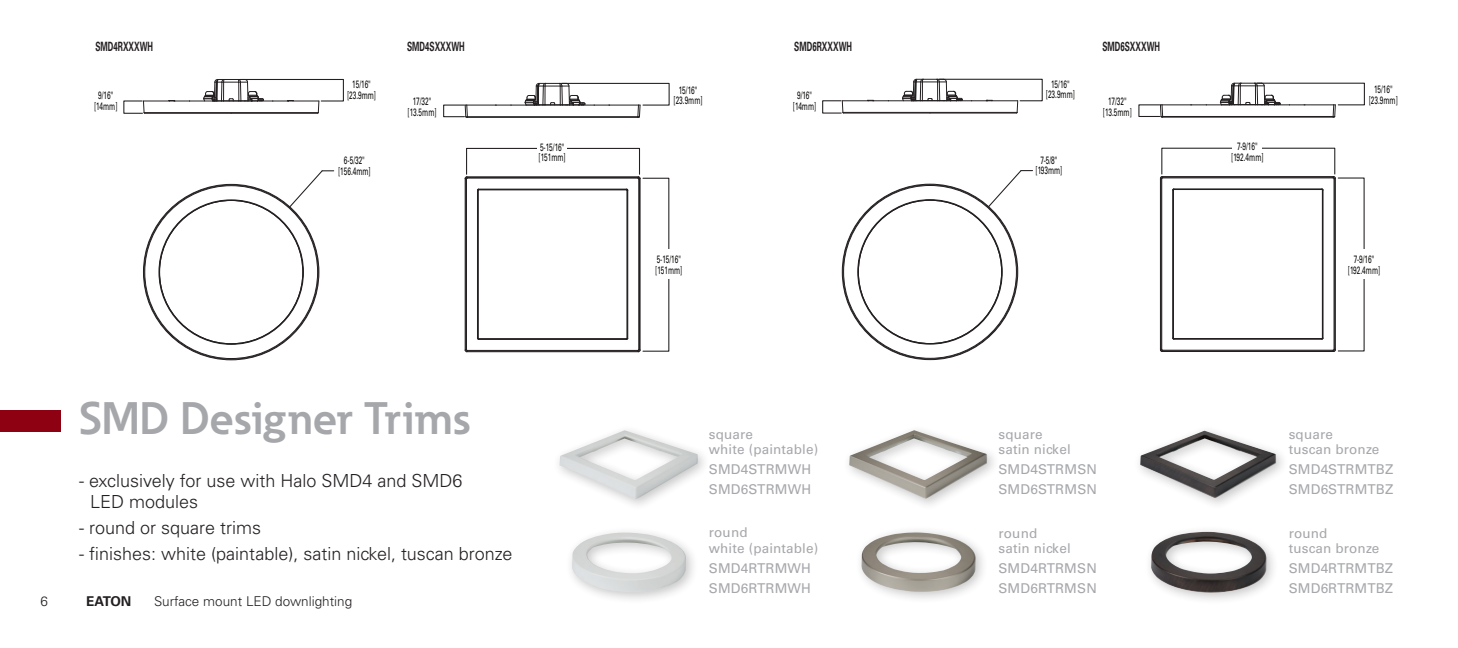
<style>
.page{position:relative;width:1458px;height:648px;background:#fff}
.page>*{position:absolute;margin:0;border:0;box-sizing:border-box;transform-origin:0 0}
.t1{font:700 45px "Eaton";color:#a6a7ab}
.t2{font:300 18px/21.6px "Univers LT Std";color:#231f20}
.t3{font:13.5px/15.8px "Univers LT Std";letter-spacing:.01em;color:#a6a7ab}
.t4{font:300 13.5px "Univers LT Std";color:#231f20}
.t5{font:700 13.5px "Univers LT Std";letter-spacing:-.02em;color:#231f20}
.t6{font:700 12.83px "Univers LT Std";color:#231f20;scale:.61 1}
.t7{font:10.8px/10.8px "Univers LT Std";color:#040503;text-align:center;scale:.61 1}
</style>
<div class="page">
<svg style="left:143px;top:102px;width:2px;height:12px"></svg>
<hr style="left:143px;top:101px;width:176px;height:1px;background:#231f20">
<hr style="left:145px;top:113px;width:86px;height:1px;background:#231f20">
<svg style="left:169px;top:100px;width:7px;height:2px"></svg>
<hr style="left:144px;top:112px;width:174px;height:1px;background:#231f20">
<svg style="left:203px;top:78px;width:141px;height:36px"></svg>
<div style="left:123px;top:100px;width:20px;height:14px;border:1px solid #231f20"></div>
<svg style="left:288px;top:170px;width:46px;height:38px"></svg>
<hr style="left:467px;top:116px;width:171px;height:1px;background:#231f20">
<hr style="left:467px;top:105px;width:171px;height:1px;background:#231f20">
<hr style="left:467px;top:117px;width:171px;height:1px;background:#231f20">
<svg style="left:465px;top:105px;width:3px;height:13px"></svg>
<hr style="left:467px;top:350px;width:171px;height:1px;background:#231f20">
<hr style="left:477px;top:190px;width:1px;height:148px;background:#231f20">
<hr style="left:479px;top:339px;width:148px;height:1px;background:#231f20">
<hr style="left:467px;top:178px;width:171px;height:1px;background:#231f20">
<hr style="left:638px;top:179px;width:1px;height:171px;background:#231f20">
<hr style="left:466px;top:179px;width:1px;height:171px;background:#231f20">
<hr style="left:639px;top:179px;width:1px;height:171px;background:#231f20">
<hr style="left:467px;top:177px;width:171px;height:1px;background:#231f20">
<hr style="left:479px;top:338px;width:148px;height:1px;background:#231f20">
<hr style="left:478px;top:190px;width:1px;height:148px;background:#231f20">
<hr style="left:627px;top:190px;width:1px;height:148px;background:#231f20">
<hr style="left:479px;top:189px;width:148px;height:1px;background:#231f20">
<hr style="left:467px;top:351px;width:171px;height:1px;background:#231f20">
<hr style="left:465px;top:178px;width:1px;height:172px;background:#231f20">
<hr style="left:640px;top:178px;width:1px;height:172px;background:#231f20">
<hr style="left:467px;top:176px;width:171px;height:1px;background:#231f20">
<svg style="left:524px;top:82px;width:146px;height:36px"></svg>
<div style="left:443px;top:105px;width:22px;height:12px;border:1px solid #231f20"></div>
<div style="left:466px;top:148px;width:174px;height:27px;border:1px solid #231f20"></div>
<div style="left:537px;top:142px;width:30px;height:7px;background:#fff"></div>
<svg style="left:842px;top:101px;width:2px;height:13px"></svg>
<hr style="left:842px;top:100px;width:176px;height:1px;background:#231f20">
<hr style="left:844px;top:113px;width:86px;height:1px;background:#231f20">
<hr style="left:843px;top:112px;width:174px;height:1px;background:#231f20">
<svg style="left:902px;top:78px;width:141px;height:36px"></svg>
<div style="left:822px;top:100px;width:20px;height:14px;border:1px solid #231f20"></div>
<svg style="left:987px;top:170px;width:46px;height:38px"></svg>
<hr style="left:1163px;top:116px;width:170px;height:1px;background:#231f20">
<hr style="left:1162px;top:104px;width:172px;height:1px;background:#231f20">
<hr style="left:1163px;top:117px;width:170px;height:1px;background:#231f20">
<svg style="left:1160px;top:104px;width:3px;height:14px"></svg>
<hr style="left:1163px;top:350px;width:170px;height:1px;background:#231f20">
<hr style="left:1323px;top:190px;width:1px;height:148px;background:#231f20">
<hr style="left:1172px;top:190px;width:1px;height:148px;background:#231f20">
<hr style="left:1174px;top:339px;width:148px;height:1px;background:#231f20">
<hr style="left:1163px;top:178px;width:170px;height:1px;background:#231f20">
<hr style="left:1161px;top:179px;width:1px;height:170px;background:#231f20">
<hr style="left:1334px;top:179px;width:1px;height:170px;background:#231f20">
<hr style="left:1163px;top:177px;width:170px;height:1px;background:#231f20">
<hr style="left:1174px;top:338px;width:148px;height:1px;background:#231f20">
<hr style="left:1173px;top:190px;width:1px;height:148px;background:#231f20">
<hr style="left:1322px;top:190px;width:1px;height:148px;background:#231f20">
<hr style="left:1174px;top:189px;width:148px;height:1px;background:#231f20">
<hr style="left:1162px;top:351px;width:172px;height:1px;background:#231f20">
<hr style="left:1160px;top:178px;width:1px;height:172px;background:#231f20">
<hr style="left:1335px;top:178px;width:1px;height:172px;background:#231f20">
<hr style="left:1162px;top:176px;width:172px;height:1px;background:#231f20">
<svg style="left:1220px;top:82px;width:145px;height:36px"></svg>
<div style="left:1138px;top:104px;width:22px;height:13px;border:1px solid #231f20"></div>
<div style="left:1161px;top:148px;width:174px;height:27px;border:1px solid #231f20"></div>
<div style="left:1233px;top:142px;width:29px;height:7px;background:#fff"></div>
<div style="left:0;top:410px;width:61px;height:22px;background:#8d0113"></div>
<img style="left:560px;top:430px;width:138px;height:69px">
<div style="left:566px;top:526px;width:132px;height:78px;background:#231f20;opacity:.25"></div>
<img style="left:572px;top:533px;width:114px;height:60px">
<img style="left:849px;top:430px;width:138px;height:69px">
<div style="left:855px;top:525px;width:133px;height:80px;background:#231f20;opacity:.25"></div>
<img style="left:861px;top:532px;width:115px;height:61px">
<img style="left:1140px;top:431px;width:136px;height:68px">
<div style="left:1144px;top:525px;width:136px;height:81px;background:#231f20;opacity:.25"></div>
<img style="left:1151px;top:532px;width:116px;height:62px">
<p class="t6" style="left:95px;top:39px;width:96px">SMD4RXXXWH</p>
<p class="t6" style="left:407px;top:39px;width:96px">SMD4SXXXWH</p>
<p class="t6" style="left:794px;top:39px;width:96px">SMD6RXXXWH</p>
<p class="t6" style="left:1102px;top:39px;width:96px">SMD6SXXXWH</p>
<p class="t7" style="left:94px;top:90px;width:40px">9/16" [14mm]</p>
<p class="t7" style="left:347px;top:79px;width:49px">15/16" [23.9mm]</p>
<p class="t7" style="left:408px;top:96px;width:49px">17/32" [13.5mm]</p>
<p class="t7" style="left:674px;top:84px;width:49px">15/16" [23.9mm]</p>
<p class="t7" style="left:793px;top:90px;width:40px">9/16" [14mm]</p>
<p class="t7" style="left:1046px;top:79px;width:49px">15/16" [23.9mm]</p>
<p class="t7" style="left:1103px;top:96px;width:49px">17/32" [13.5mm]</p>
<p class="t7" style="left:1369px;top:84px;width:49px">15/16" [23.9mm]</p>
<p class="t7" style="left:338px;top:155px;width:55px">6-5/32" [156.4mm]</p>
<p class="t7" style="left:539px;top:141px;width:46px;text-align:left">5-15/16" [151mm]</p>
<p class="t7" style="left:1036px;top:155px;width:46px">7-5/8" [193mm]</p>
<p class="t7" style="left:1231px;top:141px;width:54px">7-9/16" [192.4mm]</p>
<p class="t7" style="left:655px;top:254px;width:46px;text-align:left">5-15/16" [151mm]</p>
<p class="t7" style="left:1348px;top:254px;width:54px">7-9/16" [192.4mm]</p>
<h1 class="t1" style="left:79px;top:390px;width:393px">SMD Designer Trims</h1>
<h2 class="t2" style="left:90px;top:470px;width:374px;text-indent:-11px">- exclusively for use with Halo SMD4 and SMD6<br>LED modules</h2>
<h2 class="t2" style="left:79px;top:517px;width:184px">- round or square trims</h2>
<h2 class="t2" style="left:79px;top:543px;width:435px">- finishes: white (paintable), satin nickel, tuscan bronze</h2>
<p class="t3" style="left:709px;top:426px;width:111px">square<br>white (paintable)</p>
<p class="t3" style="left:709px;top:460px;width:104px;line-height:19.8px">SMD4STRMWH<br>SMD6STRMWH</p>
<p class="t3" style="left:709px;top:525px;width:111px">round<br>white (paintable)</p>
<p class="t3" style="left:709px;top:558px;width:104px;line-height:19.8px">SMD4RTRMWH<br>SMD6RTRMWH</p>
<p class="t3" style="left:999px;top:426px;width:74px">square satin nickel</p>
<p class="t3" style="left:999px;top:460px;width:100px;line-height:19.8px">SMD4STRMSN<br>SMD6STRMSN</p>
<p class="t3" style="left:999px;top:525px;width:74px">round satin nickel</p>
<p class="t3" style="left:999px;top:558px;width:100px;line-height:19.8px">SMD4RTRMSN<br>SMD6RTRMSN</p>
<p class="t3" style="left:1289px;top:426px;width:92px">square<br>tuscan bronze</p>
<p class="t3" style="left:1289px;top:460px;width:106px;line-height:19.8px">SMD4STRMTBZ<br>SMD6STRMTBZ</p>
<p class="t3" style="left:1289px;top:525px;width:92px">round<br>tuscan bronze</p>
<p class="t3" style="left:1289px;top:559px;width:106px;line-height:19.8px">SMD4RTRMTBZ<br>SMD6RTRMTBZ</p>
<p class="t4" style="left:40px;top:593px;width:9px">6</p>
<p class="t5" style="left:86px;top:593px;width:47px">EATON</p>
<p class="t4" style="left:154px;top:593px;width:200px">Surface mount LED downlighting</p>
</div>
